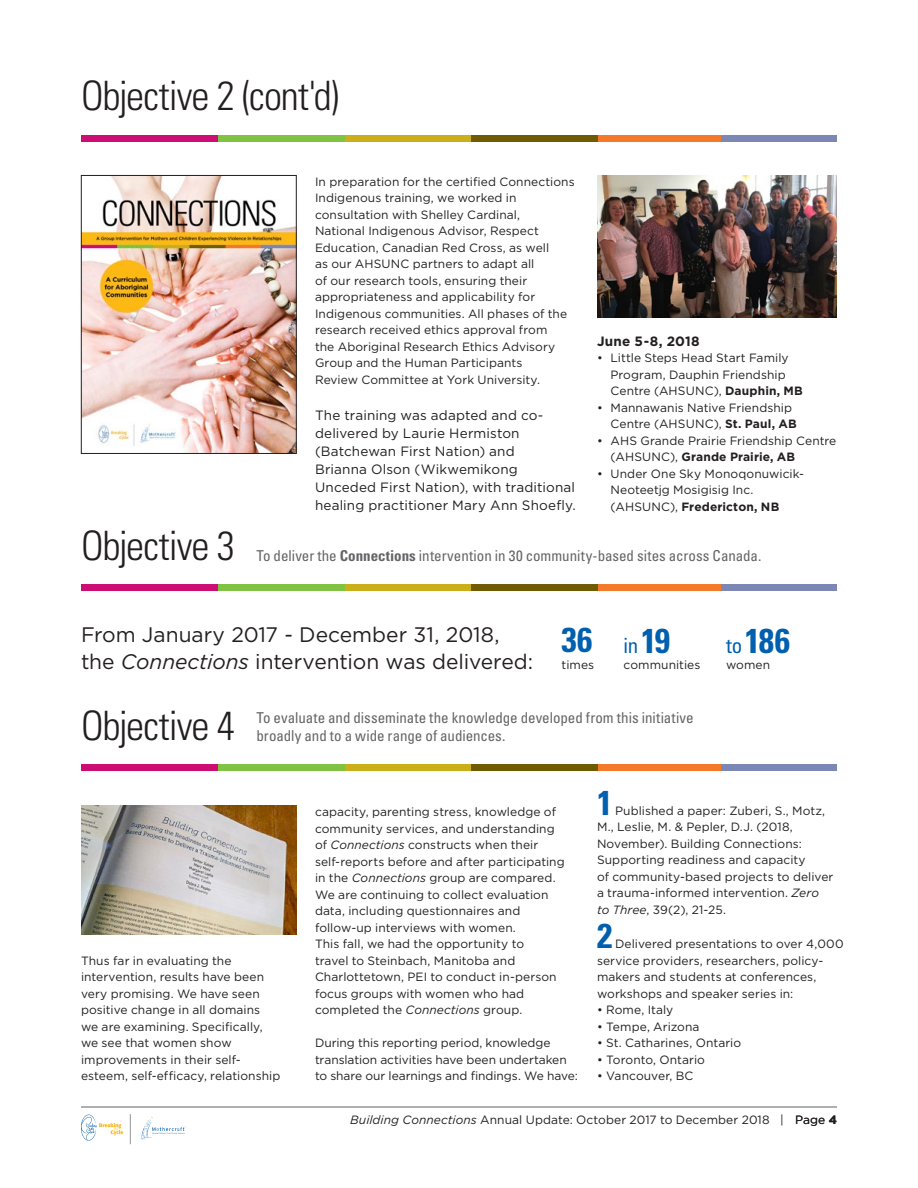
<style>
.page{position:relative;width:918px;height:1188px;background:#fff}
.page>*{position:absolute;margin:0;border:0;box-sizing:border-box;transform-origin:0 0}
.h1_23_23_condensed_b{font:300 condensed 40.5px "Univers LT Std";letter-spacing:-.025em;color:#231f20}
.h2_BoldCond_23_23_bl{font:700 condensed 34.5px "Univers LT Std";color:#005fae}
.p2_Book_8_11{font:700 condensed 34.5px "Univers LT Std";color:#005fae}
.h6_Book_14_18{font:21px/27px "Gotham";color:#231f20}
.h2_BoldCond_23_23_bl-2{font:condensed 21px "Univers LT Std";color:#005fae}
.h4_LightCond_10_12_g{font:condensed 15px/18px "Univers LT Std";color:#636466}
.p2_Book_8_11-2{font:13.5px/18px "Gotham";letter-spacing:.01em;color:#231f20}
.p1_Bold_9_12{font:700 13.5px "Gotham";letter-spacing:.02em;color:#231f20}
.p2_Book_8_11-3{font:12px/16.5px "Gotham";letter-spacing:.005em;color:#231f20}
.li2_Book_8_11{font:12px/16.5px "Gotham";letter-spacing:.005em;color:#231f20}
.s1{font-weight:700}
.s2{font-style:italic}
.s3{font-weight:700;font-size:34.5px}
.s4{font-weight:400;font-size:21px}
</style>
<div class="page">
<svg style="left:140px;top:1116px;width:46px;height:24px"></svg>
<svg style="left:81px;top:1115px;width:42px;height:26px"></svg>
<hr style="left:130px;top:1114px;width:1px;height:30px;background:#939598">
<hr style="left:81px;top:1106px;width:756px;height:2px;background:#939598">
<div style="left:81px;top:135px;width:138px;height:7px;background:#cc0e74"></div>
<div style="left:219px;top:135px;width:126px;height:7px;background:#80c342"></div>
<div style="left:345px;top:135px;width:127px;height:7px;background:#caaf1a"></div>
<div style="left:472px;top:135px;width:126px;height:7px;background:#715b02"></div>
<div style="left:598px;top:135px;width:127px;height:7px;background:#f47929"></div>
<div style="left:722px;top:135px;width:115px;height:7px;background:#7c87b5"></div>
<div style="left:81px;top:584px;width:138px;height:7px;background:#cc0e74"></div>
<div style="left:219px;top:584px;width:126px;height:7px;background:#80c342"></div>
<div style="left:345px;top:584px;width:127px;height:7px;background:#caaf1a"></div>
<div style="left:472px;top:584px;width:126px;height:7px;background:#715b02"></div>
<div style="left:598px;top:584px;width:127px;height:7px;background:#f47929"></div>
<div style="left:722px;top:584px;width:115px;height:7px;background:#7c87b5"></div>
<div style="left:81px;top:765px;width:138px;height:6px;background:#cc0e74"></div>
<div style="left:219px;top:765px;width:126px;height:6px;background:#80c342"></div>
<div style="left:345px;top:765px;width:127px;height:6px;background:#caaf1a"></div>
<div style="left:472px;top:765px;width:126px;height:6px;background:#715b02"></div>
<div style="left:598px;top:765px;width:127px;height:6px;background:#f47929"></div>
<div style="left:722px;top:765px;width:115px;height:6px;background:#7c87b5"></div>
<img style="left:597px;top:176px;width:240px;height:141px">
<img style="left:83px;top:177px;width:212px;height:275px">
<div style="left:81px;top:175px;width:216px;height:279px;border:1px solid #231f20"></div>
<img style="left:81px;top:806px;width:216px;height:129px">
<p class="h1_23_23_condensed_b" style="left:81px;top:72px;width:260px">Objective 2 (cont'd)</p>
<p class="p2_Book_8_11-3" style="left:315px;top:173px;width:261px">In preparation for the certified Connections Indigenous training, we worked in consultation with Shelley Cardinal,<br>National Indigenous Advisor, Respect Education, Canadian Red Cross, as well<br>as our AHSUNC partners to adapt all<br>of our research tools, ensuring their appropriateness and applicability for Indigenous communities. All phases of the research received ethics approval from<br>the Aboriginal Research Ethics Advisory Group and the Human Participants<br>Review Committee at York University.</p>
<p class="p2_Book_8_11-2" style="left:315px;top:406px;width:230px">The training was adapted and co&shy;delivered by Laurie Hermiston (Batchewan First Nation) and</p>
<p class="p2_Book_8_11-2" style="left:315px;top:460px;width:262px">Brianna Olson (Wikwemikong<br>Unceded First Nation), with traditional healing practitioner Mary Ann Shoefly.</p>
<p class="p1_Bold_9_12" style="left:597px;top:333px;width:104px">June 5-8, 2018</p>
<p class="li2_Book_8_11" style="left:610px;top:350px;width:194px;text-indent:-14px">• Little Steps Head Start Family<br>Program, Dauphin Friendship<br>Centre (AHSUNC), <span class="s1">Dauphin, MB</span></p>
<p class="li2_Book_8_11" style="left:610px;top:399px;width:188px;text-indent:-14px">• Mannawanis Native Friendship<br>Centre (AHSUNC), <span class="s1">St. Paul, AB</span></p>
<p class="li2_Book_8_11" style="left:610px;top:432px;width:227px;text-indent:-14px">• AHS Grande Prairie Friendship Centre (AHSUNC), <span class="s1">Grande Prairie, AB</span></p>
<p class="li2_Book_8_11" style="left:610px;top:465px;width:195px;text-indent:-14px">• Under One Sky Monoqonuwicik-<br>Neoteetjg Mosigisig Inc. (AHSUNC), <span class="s1">Fredericton, NB</span></p>
<p class="h1_23_23_condensed_b" style="left:81px;top:521px;width:155px">Objective 3</p>
<p class="h4_LightCond_10_12_g" style="left:256px;top:546px;width:506px">To deliver the <span class="s1">Connections</span> intervention in 30 community-based sites across Canada.</p>
<p class="h6_Book_14_18" style="left:81px;top:621px;width:454px">From January 2017 - December 31, 2018, the <span class="s2">Connections</span> intervention was delivered:</p>
<p class="h2_BoldCond_23_23_bl" style="left:562px;top:619px;width:33px">36</p>
<p class="p2_Book_8_11-3" style="left:562px;top:656px;width:34px">times</p>
<p class="h2_BoldCond_23_23_bl-2" style="left:624px;top:632px;width:48px">in <span class="s3">19</span></p>
<p class="p2_Book_8_11-3" style="left:624px;top:656px;width:78px">communities</p>
<p class="h1_23_23_condensed_b" style="left:81px;top:701px;width:155px">Objective 4</p>
<p class="h4_LightCond_10_12_g" style="left:256px;top:708px;width:439px">To evaluate and disseminate the knowledge developed from this initiative broadly and to a wide range of audiences.</p>
<p class="h2_BoldCond_23_23_bl" style="left:726px;top:620px;width:65px"><span class="s4">to</span> 186</p>
<p class="p2_Book_8_11-3" style="left:726px;top:657px;width:46px">women</p>
<p class="p2_Book_8_11-3" style="left:81px;top:952px;width:201px">Thus far in evaluating the intervention, results have been very promising. We have seen positive change in all domains we are examining. Specifically, we see that women show improvements in their self&shy;esteem, self-efficacy, relationship</p>
<p class="p2_Book_8_11-3" style="left:315px;top:803px;width:251px">capacity, parenting stress, knowledge of community services, and understanding of <span class="s2">Connections</span> constructs when their self-reports before and after participating in the <span class="s2">Connections</span> group are compared.<br>We are continuing to collect evaluation data, including questionnaires and follow-up interviews with women.<br>This fall, we had the opportunity to<br>travel to Steinbach, Manitoba and Charlottetown, PEI to conduct in-person focus groups with women who had completed the <span class="s2">Connections</span> group.</p>
<p class="p2_Book_8_11-3" style="left:315px;top:1034px;width:264px">During this reporting period, knowledge translation activities have been undertaken to share our learnings and findings. We have:</p>
<p class="p2_Book_8_11" style="left:597px;top:781px;width:17px">1</p>
<p class="p2_Book_8_11-3" style="left:597px;top:802px;width:238px;text-indent:18px">Published a paper: Zuberi, S., Motz, M., Leslie, M. &amp; Pepler, D.J. (2018, November). Building Connections:<br>Supporting readiness and capacity<br>of community-based projects to deliver a trauma-informed intervention. <span class="s2">Zero to Three</span>, 39(2), 21-25.</p>
<p class="p2_Book_8_11" style="left:597px;top:915px;width:17px">2</p>
<p class="p2_Book_8_11-3" style="left:597px;top:935px;width:248px;text-indent:18px">Delivered presentations to over 4,000 service providers, researchers, policy&shy;makers and students at conferences, workshops and speaker series in:</p>
<p class="p2_Book_8_11-3" style="left:597px;top:1001px;width:78px">• Rome, Italy</p>
<p class="p2_Book_8_11-3" style="left:597px;top:1018px;width:104px">• Tempe, Arizona</p>
<p class="p2_Book_8_11-3" style="left:597px;top:1034px;width:146px">• St. Catharines, Ontario</p>
<p class="p2_Book_8_11-3" style="left:597px;top:1051px;width:109px">• Toronto, Ontario</p>
<p class="p2_Book_8_11-3" style="left:597px;top:1067px;width:98px">• Vancouver, BC</p>
<p class="p2_Book_8_11-3" style="left:350px;top:1111px;width:488px"><span class="s2">Building Connections</span> Annual Update: October 2017 to December 2018 | Page <span class="s1">4</span></p>
</div>
